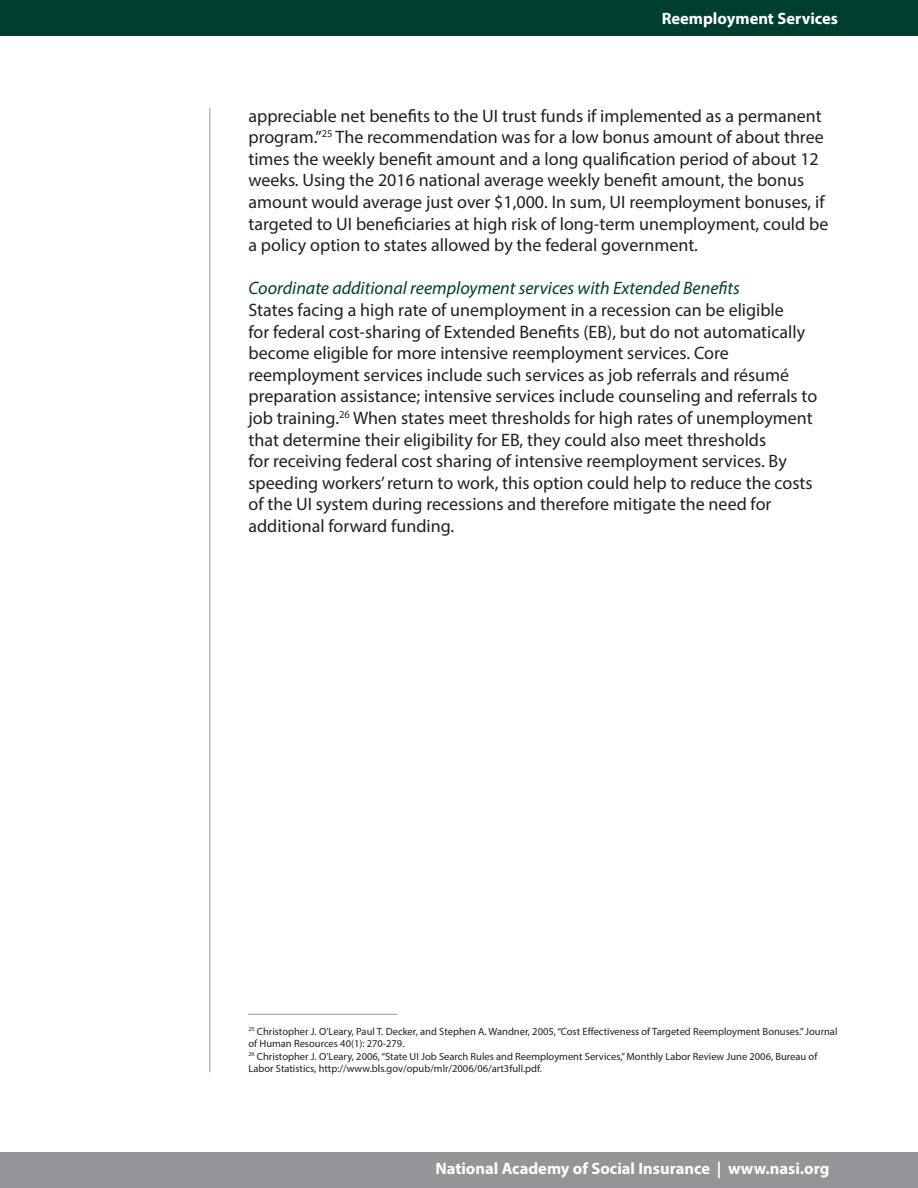
<style>
.page{position:relative;width:918px;height:1188px;background:#fff}
.page>*{position:absolute;margin:0;border:0;box-sizing:border-box;transform-origin:0 0}
.Body{font:18px/21.6px "Myriad Pro";color:#231f20}
.Green_Italic{font:italic 18px "Myriad Pro";color:#003f2f}
.t1{font:700 16.5px "Myriad Pro";color:#fff}
.Footnote{font:10.5px/12.6px "Myriad Pro";color:#231f20}
</style>
<div class="page">
<div style="left:0;top:0;width:918px;height:36px;background:#003f2f"></div>
<hr style="left:210px;top:108px;width:1px;height:964px;background:#939598">
<div style="left:0;top:1153px;width:918px;height:35px;background:#939598"></div>
<hr style="left:248px;top:1014px;width:149px;height:1px;background:#939598">
<p class="t1" style="left:662px;top:7px;width:178px">Reemployment Services</p>
<p class="Body" style="left:248px;top:104px;width:581px">appreciable net benefits to the UI trust funds if implemented as a permanent program.”<sup>25</sup> The recommendation was for a low bonus amount of about three times the weekly benefit amount and a long qualification period of about 12 weeks. Using the 2016 national average weekly benefit amount, the bonus amount would average just over $1,000. In sum, UI reemployment bonuses, if targeted to UI beneficiaries at high risk of long-term unemployment, could be a policy option to states allowed by the federal government.</p>
<p class="Green_Italic" style="left:248px;top:277px;width:493px">Coordinate additional reemployment services with Extended Benefits</p>
<p class="Body" style="left:248px;top:299px;width:570px">States facing a high rate of unemployment in a recession can be eligible<br>for federal cost-sharing of Extended Benefits (EB), but do not automatically become eligible for more intensive reemployment services. Core reemployment services include such services as job referrals and résumé preparation assistance; intensive services include counseling and referrals to job training.<sup>26</sup> When states meet thresholds for high rates of unemployment that determine their eligibility for EB, they could also meet thresholds<br>for receiving federal cost sharing of intensive reemployment services. By speeding workers’ return to work, this option could help to reduce the costs of the UI system during recessions and therefore mitigate the need for additional forward funding.</p>
<p class="Footnote" style="left:248px;top:1025px;width:591px"><sup>25</sup> Christopher J. O’Leary, Paul T. Decker, and Stephen A. Wandner, 2005, “Cost Effectiveness of Targeted Reemployment Bonuses.” Journal of Human Resources 40(1): 270-279.</p>
<p class="Footnote" style="left:248px;top:1050px;width:571px"><sup>26</sup> Christopher J. O’Leary, 2006, “State UI Job Search Rules and Reemployment Services,” Monthly Labor Review June 2006, Bureau of<br>Labor Statistics, http://www.bls.gov/opub/mlr/2006/06/art3full.pdf.</p>
<p class="t1" style="left:390px;top:1158px;width:441px">National Academy of Social Insurance | www.nasi.org | 148</p>
<p class="t1" style="left:435px;top:1158px;width:396px">National Academy of Social Insurance | www.nasi.org</p>
</div>
